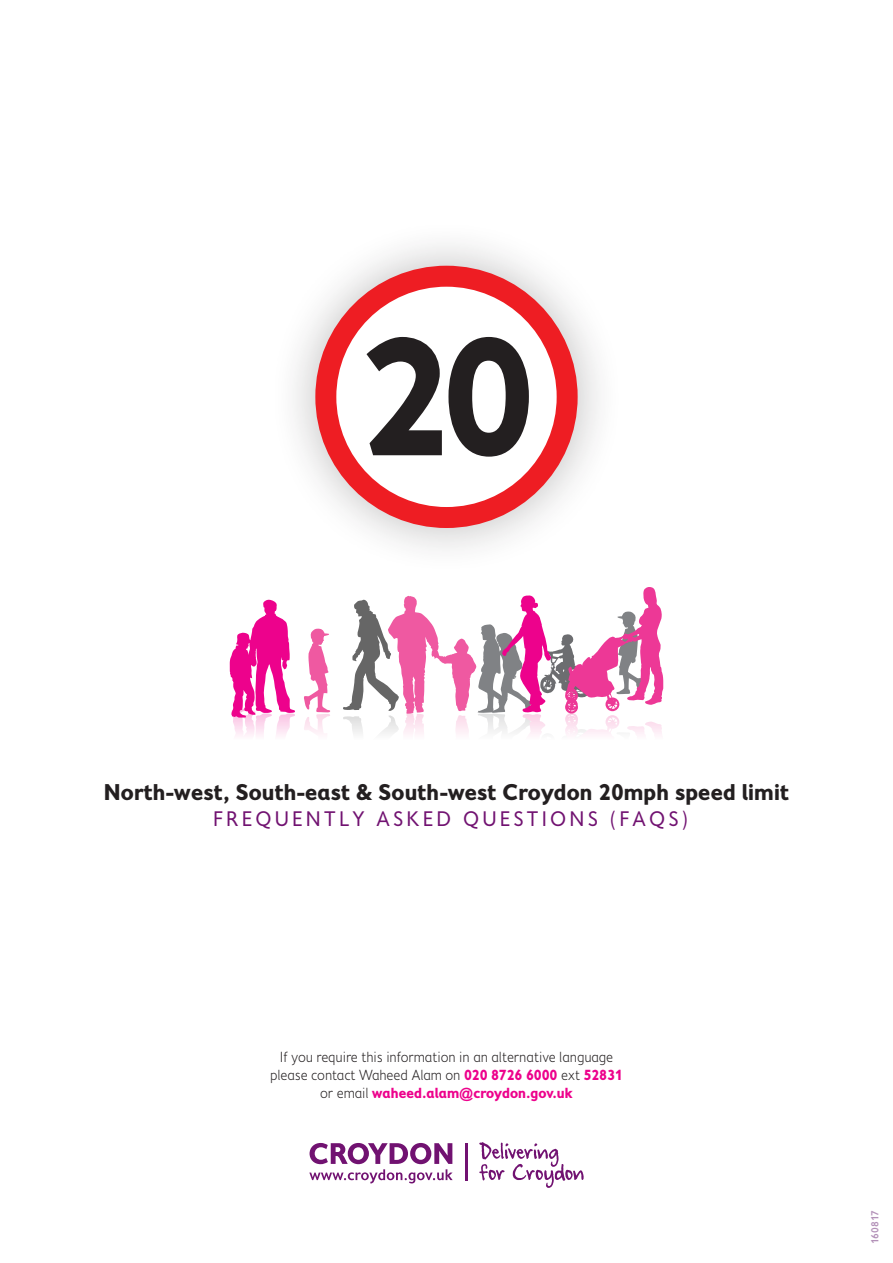
<style>
.page{position:relative;width:893px;height:1263px;background:#fff}
.page>*{position:absolute;margin:0;border:0;box-sizing:border-box;transform-origin:0 0}
.t1{font:700 expanded 171.9px "Fiendstar";color:#231f20;scale:.84 1}
.t2{font:700 23.4px "Fiendstar";letter-spacing:-.01em;color:#231f20}
.t3{font:21.6px "Fiendstar";letter-spacing:.14em;color:#711271}
.t4{font:300 15px/18px "Fiendstar";letter-spacing:-.01em;color:#231f20;text-align:center}
.Headings{font:600 10.5px "Fiendstar";color:#b391b8}
.s1{font-weight:700;color:#ed028c}
</style>
<div class="page">
<div style="left:269px;top:219px;width:355px;height:356px;background:#231f20;opacity:.3"></div>
<div style="left:315px;top:266px;width:263px;height:262px;background:#ee1d23;border-radius:50%"></div>
<div style="left:336px;top:287px;width:221px;height:220px;background:#fff;border-radius:50%"></div>
<svg style="left:343px;top:587px;width:320px;height:148px"></svg>
<svg style="left:230px;top:599px;width:65px;height:137px"></svg>
<svg style="left:304px;top:628px;width:26px;height:106px"></svg>
<svg style="left:309px;top:1143px;width:144px;height:40px"></svg>
<hr style="left:466px;top:1143px;width:2px;height:37px;background:#711271">
<svg style="left:479px;top:1142px;width:105px;height:46px"></svg>
<p class="t1" style="left:360px;top:298px;width:206px">20</p>
<p class="t2" style="left:104px;top:778px;width:687px">North-west, South-east &amp; South-west Croydon 20mph speed limit</p>
<p class="t3" style="left:213px;top:807px;width:477px">FREQUENTLY ASKED QUESTIONS (FAQS)</p>
<p class="t4" style="left:270px;top:1048px;width:354px">If you require this information in an alternative language please contact Waheed Alam on <span class="s1">020 8726 6000</span> ext <span class="s1">52831 </span>or email <span class="s1">waheed.alam@croydon.gov.uk</span></p>
<p class="Headings" style="left:869px;top:1244px;width:36px;rotate:-90deg">160817</p>
</div>
